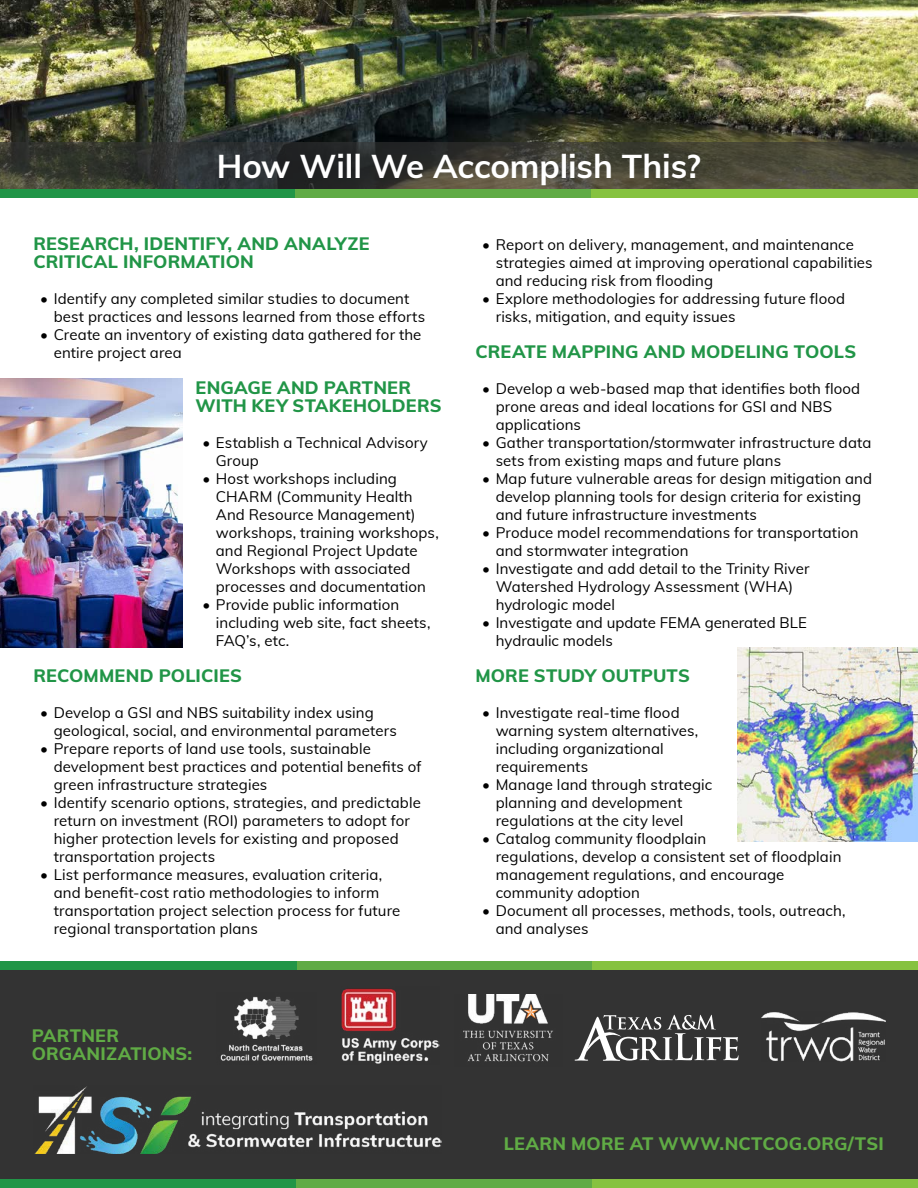
<style>
.page{position:relative;width:918px;height:1188px;background:#fff}
.page>*{position:absolute;margin:0;border:0;box-sizing:border-box;transform-origin:0 0}
.t1{font:700 33px "Muli";letter-spacing:-.005em;color:#fff}
.t2{font:800 18px/18px "Muli";letter-spacing:.01em;color:#219547}
.t3{font:800 18px/18px "Muli";letter-spacing:.005em;color:#60ab45}
.t4{font:15px/18px "Muli";letter-spacing:.005em;color:#000}
</style>
<div class="page">
<img style="left:0;top:0;width:918px;height:142px">
<svg style="left:0;top:142px;width:918px;height:47px;background:#3d3d34"></svg>
<img style="left:738px;top:648px;width:180px;height:194px">
<img style="left:0;top:378px;width:182px;height:269px">
<div style="left:0;top:967px;width:918px;height:221px;background:#333"></div>
<img style="left:34px;top:1086px;width:407px;height:68px">
<img style="left:220px;top:996px;width:93px;height:65px">
<img style="left:341px;top:988px;width:98px;height:76px">
<img style="left:761px;top:1012px;width:124px;height:49px">
<img style="left:463px;top:994px;width:90px;height:68px">
<svg style="left:575px;top:1015px;width:164px;height:46px"></svg>
<div style="left:0;top:189px;width:295px;height:9px;background:#219547"></div>
<div style="left:590px;top:189px;width:328px;height:9px;background:#86c240"></div>
<div style="left:295px;top:189px;width:296px;height:9px;background:#60ab45"></div>
<div style="left:592px;top:961px;width:326px;height:9px;background:#86c240"></div>
<div style="left:296px;top:961px;width:296px;height:9px;background:#60ab45"></div>
<div style="left:0;top:1179px;width:296px;height:9px;background:#219547"></div>
<div style="left:592px;top:1179px;width:326px;height:9px;background:#86c240"></div>
<div style="left:296px;top:1179px;width:296px;height:9px;background:#60ab45"></div>
<div style="left:0;top:961px;width:296px;height:9px;background:#219547"></div>
<h1 class="t1" style="left:217px;top:142px;width:486px">How Will We Accomplish This?</h1>
<p class="t2" style="left:33px;top:233px;width:338px">RESEARCH, IDENTIFY, AND ANALYZE<br>CRITICAL INFORMATION</p>
<p class="t4" style="left:54px;top:289px;width:373px;text-indent:-14px">• Identify any completed similar studies to document best practices and lessons learned from those efforts</p>
<p class="t4" style="left:54px;top:325px;width:369px;text-indent:-14px">• Create an inventory of existing data gathered for the entire project area</p>
<p class="t2" style="left:196px;top:377px;width:248px">ENGAGE AND PARTNER<br>WITH KEY STAKEHOLDERS</p>
<p class="t4" style="left:216px;top:433px;width:214px;text-indent:-14px">• Establish a Technical Advisory<br>Group</p>
<p class="t4" style="left:216px;top:469px;width:225px;text-indent:-14px">• Host workshops including<br>CHARM (Community Health<br>And Resource Management) workshops, training workshops, and Regional Project Update<br>Workshops with associated processes and documentation</p>
<p class="t4" style="left:216px;top:595px;width:216px;text-indent:-14px">• Provide public information including web site, fact sheets,<br>FAQ’s, etc.</p>
<p class="t2" style="left:33px;top:665px;width:210px">RECOMMEND POLICIES</p>
<p class="t4" style="left:54px;top:703px;width:345px;text-indent:-14px">• Develop a GSI and NBS suitability index using geological, social, and environmental parameters</p>
<p class="t4" style="left:54px;top:739px;width:369px;text-indent:-14px">• Prepare reports of land use tools, sustainable development best practices and potential benefits of green infrastructure strategies</p>
<p class="t4" style="left:54px;top:793px;width:369px;text-indent:-14px">• Identify scenario options, strategies, and predictable return on investment (ROI) parameters to adopt for higher protection levels for existing and proposed transportation projects</p>
<p class="t4" style="left:54px;top:865px;width:348px;text-indent:-14px">• List performance measures, evaluation criteria, and benefit-cost ratio methodologies to inform transportation project selection process for future regional transportation plans</p>
<p class="t4" style="left:496px;top:235px;width:378px;text-indent:-14px">• Report on delivery, management, and maintenance strategies aimed at improving operational capabilities and reducing risk from flooding</p>
<p class="t4" style="left:496px;top:289px;width:351px;text-indent:-14px">• Explore methodologies for addressing future flood risks, mitigation, and equity issues</p>
<p class="t2" style="left:475px;top:341px;width:382px">CREATE MAPPING AND MODELING TOOLS</p>
<p class="t4" style="left:496px;top:379px;width:366px;text-indent:-14px">• Develop a web-based map that identifies both flood prone areas and ideal locations for GSI and NBS applications</p>
<p class="t4" style="left:496px;top:433px;width:377px;text-indent:-14px">• Gather transportation/stormwater infrastructure data sets from existing maps and future plans</p>
<p class="t4" style="left:496px;top:469px;width:378px;text-indent:-14px">• Map future vulnerable areas for design mitigation and develop planning tools for design criteria for existing and future infrastructure investments</p>
<p class="t4" style="left:496px;top:523px;width:364px;text-indent:-14px">• Produce model recommendations for transportation and stormwater integration</p>
<p class="t4" style="left:496px;top:559px;width:315px;text-indent:-14px">• Investigate and add detail to the Trinity River<br>Watershed Hydrology Assessment (WHA) hydrologic model</p>
<p class="t4" style="left:496px;top:613px;width:313px;text-indent:-14px">• Investigate and update FEMA generated BLE hydraulic models</p>
<p class="t2" style="left:475px;top:665px;width:216px">MORE STUDY OUTPUTS</p>
<p class="t4" style="left:496px;top:703px;width:204px;text-indent:-14px">• Investigate real-time flood warning system alternatives, including organizational requirements</p>
<p class="t4" style="left:496px;top:775px;width:218px;text-indent:-14px">• Manage land through strategic planning and development regulations at the city level</p>
<p class="t4" style="left:496px;top:829px;width:347px;text-indent:-14px">• Catalog community floodplain<br>regulations, develop a consistent set of floodplain management regulations, and encourage community adoption</p>
<p class="t4" style="left:496px;top:901px;width:352px;text-indent:-14px">• Document all processes, methods, tools, outreach, and analyses</p>
<p class="t3" style="left:32px;top:1025px;width:162px">PARTNER<br>ORGANIZATIONS:</p>
<p class="t3" style="left:504px;top:1133px;width:381px">LEARN MORE AT WWW.NCTCOG.ORG/TSI</p>
</div>
